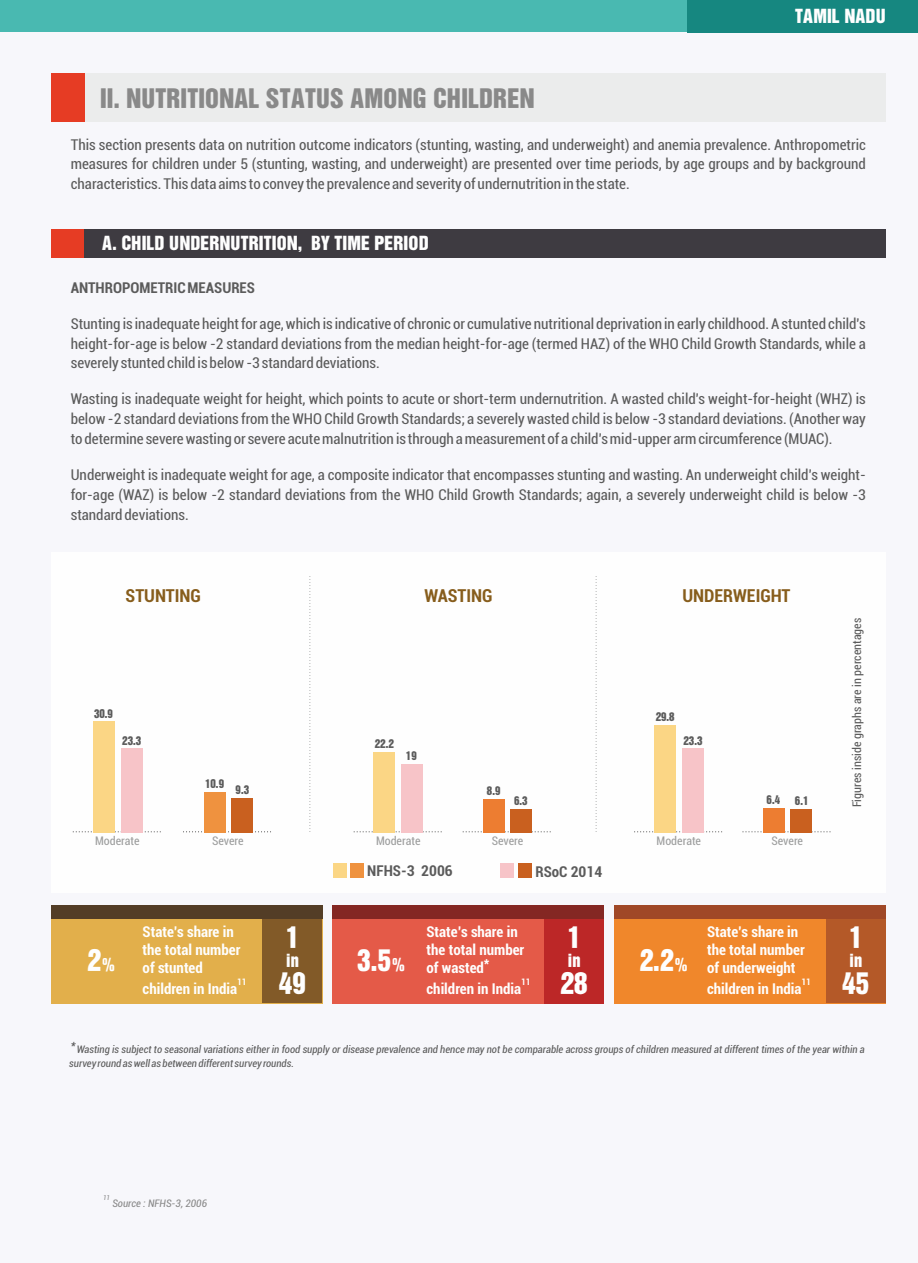
<style>
.page{position:relative;width:918px;height:1263px;background:#f7f7fb}
.page>*{position:absolute;margin:0;border:0;box-sizing:border-box;transform-origin:0 0}
.t1{font:30px "Helvetica Roman Semi B";color:#fefefe}
.t2{font:27px "Helvetica Roman Semi B";color:#898989}
.t3{font:19.5px "Helvetica Roman Semi B";color:#fefefe}
.t4{font:700 condensed 18px "Roboto";color:#875d1c}
.t5{font:18px "Helvetica Roman Semi B";color:#fefefe}
.t6{font:condensed 15px/19.8px "Roboto";color:#5b5b5b;text-align:justify}
.t7{font:700 condensed 15px/18px "Roboto";color:#fefefe}
.t8{font:700 condensed 15px "Roboto";color:#5b5b5b}
.t9{font:condensed 12px "Roboto";color:#9d9e9e}
.t10{font:12px "Helvetica Roman Semi B";color:#5b5b5b}
.t11{font:condensed 12px "Roboto";color:#5b5b5b}
.t12{font:italic condensed 10.5px/13.4px "Roboto";color:#5b5b5b}
.t13{font:italic condensed 10.5px "Roboto";color:#898989}
.t14{font:700 condensed 9px "Roboto";color:#fefefe}
.t15{font:italic condensed 6.75px "Roboto";color:#898989}
.s1{font-size:18px}
</style>
<div class="page">
<div style="left:0;top:0;width:918px;height:32px;background:#49b9b1"></div>
<div style="left:51px;top:73px;width:835px;height:49px;background:#ebecec"></div>
<div style="left:51px;top:73px;width:33px;height:49px;background:#e63c24"></div>
<div style="left:51px;top:230px;width:33px;height:28px;background:#e63c24"></div>
<div style="left:84px;top:230px;width:802px;height:28px;background:#3e3b41"></div>
<div style="left:51px;top:552px;width:835px;height:341px;background:#fefefe"></div>
<div style="left:333px;top:864px;width:14px;height:14px;background:#fbd685"></div>
<div style="left:350px;top:864px;width:14px;height:14px;background:#ef923f"></div>
<div style="left:500px;top:864px;width:14px;height:14px;background:#f7c4c8"></div>
<div style="left:518px;top:864px;width:14px;height:14px;background:#c9601f"></div>
<svg style="left:309px;top:576px;width:1px;height:256px"></svg>
<svg style="left:596px;top:576px;width:1px;height:256px"></svg>
<svg style="left:73px;top:831px;width:88px;height:1px"></svg>
<svg style="left:183px;top:831px;width:88px;height:1px"></svg>
<div style="left:93px;top:721px;width:21px;height:111px;background:#fbd685"></div>
<div style="left:121px;top:748px;width:21px;height:84px;background:#f7c4c8"></div>
<div style="left:204px;top:792px;width:22px;height:40px;background:#ef923f"></div>
<div style="left:232px;top:798px;width:21px;height:34px;background:#c9601f"></div>
<svg style="left:634px;top:831px;width:89px;height:1px"></svg>
<div style="left:654px;top:725px;width:22px;height:107px;background:#fbd685"></div>
<div style="left:682px;top:748px;width:22px;height:84px;background:#f7c4c8"></div>
<svg style="left:743px;top:831px;width:88px;height:1px"></svg>
<div style="left:763px;top:808px;width:21px;height:24px;background:#ed7d31"></div>
<div style="left:790px;top:809px;width:22px;height:23px;background:#c9601f"></div>
<svg style="left:354px;top:831px;width:88px;height:1px"></svg>
<div style="left:374px;top:752px;width:21px;height:80px;background:#fbd685"></div>
<div style="left:401px;top:764px;width:21px;height:68px;background:#f7c4c8"></div>
<svg style="left:463px;top:831px;width:88px;height:1px"></svg>
<div style="left:483px;top:799px;width:21px;height:33px;background:#ed7d31"></div>
<div style="left:510px;top:808px;width:22px;height:24px;background:#c9601f"></div>
<div style="left:51px;top:918px;width:271px;height:85px;background:#e2af4b"></div>
<div style="left:333px;top:906px;width:271px;height:97px;background:#e45a48"></div>
<div style="left:614px;top:912px;width:272px;height:91px;background:#f0872b"></div>
<div style="left:262px;top:910px;width:60px;height:93px;background:#825a28"></div>
<div style="left:51px;top:906px;width:271px;height:13px;background:#533d26"></div>
<div style="left:544px;top:906px;width:60px;height:97px;background:#bc2727"></div>
<div style="left:826px;top:912px;width:60px;height:91px;background:#b45928"></div>
<div style="left:333px;top:906px;width:271px;height:13px;background:#842723"></div>
<div style="left:614px;top:906px;width:272px;height:13px;background:#a04827"></div>
<div style="left:688px;top:0;width:230px;height:32px;background:#168780"></div>
<h2 class="t2" style="left:100px;top:87px;width:436px">II. NUTRITIONAL STATUS AMONG CHILDREN</h2>
<h3 class="t3" style="left:795px;top:9px;width:92px">TAMIL NADU</h3>
<p class="t6" style="left:71px;top:136px;width:797px">This section presents data on nutrition outcome indicators (stunting, wasting, and underweight) and anemia prevalence. Anthropometric measures for children under 5 (stunting, wasting, and underweight) are presented over time periods, by age groups and by background characteristics. This data aims to convey the prevalence and severity of undernutrition in the state.</p>
<h3 class="t3" style="left:102px;top:235px;width:328px">A. CHILD UNDERNUTRITION, BY TIME PERIOD</h3>
<p class="t8" style="left:71px;top:281px;width:186px">ANTHROPOMETRICMEASURES</p>
<p class="t6" style="left:71px;top:315px;width:797px">Stunting is inadequate height for age, which is indicative of chronic or cumulative nutritional deprivation in early childhood. A stunted child's height-for-age is below -2 standard deviations from the median height-for-age (termed HAZ) of the WHO Child Growth Standards, while a severely stunted child is below -3 standard deviations.</p>
<p class="t6" style="left:71px;top:391px;width:797px">Wasting is inadequate weight for height, which points to acute or short-term undernutrition. A wasted child's weight-for-height (WHZ) is below -2 standard deviations from the WHO Child Growth Standards; a severely wasted child is below -3 standard deviations. (Another way to determine severe wasting or severe acute malnutrition is through a measurement of a child's mid-upper arm circumference (MUAC).</p>
<p class="t6" style="left:71px;top:466px;width:797px">Underweight is inadequate weight for age, a composite indicator that encompasses stunting and wasting. An underweight child's weight&shy;for-age (WAZ) is below -2 standard deviations from the WHO Child Growth Standards; again, a severely underweight child is below -3 standard deviations.</p>
<p class="t4" style="left:126px;top:588px;width:77px">STUNTING</p>
<p class="t4" style="left:424px;top:588px;width:70px">WASTING</p>
<p class="t4" style="left:682px;top:588px;width:110px">UNDERWEIGHT</p>
<p class="t10" style="left:94px;top:709px;width:21px">30.9</p>
<p class="t10" style="left:122px;top:735px;width:21px">23.3</p>
<p class="t10" style="left:205px;top:779px;width:21px">10.9</p>
<p class="t10" style="left:236px;top:785px;width:15px">9.3</p>
<p class="t10" style="left:375px;top:739px;width:21px">22.2</p>
<p class="t10" style="left:406px;top:751px;width:12px">19</p>
<p class="t10" style="left:656px;top:712px;width:21px">29.8</p>
<p class="t10" style="left:684px;top:735px;width:21px">23.3</p>
<p class="t10" style="left:487px;top:786px;width:15px">8.9</p>
<p class="t10" style="left:514px;top:796px;width:15px">6.3</p>
<p class="t10" style="left:767px;top:796px;width:43px">6.4 6.1</p>
<p class="t9" style="left:95px;top:836px;width:46px">Moderate</p>
<p class="t9" style="left:212px;top:836px;width:33px">Severe</p>
<p class="t9" style="left:376px;top:836px;width:46px">Moderate</p>
<p class="t9" style="left:492px;top:836px;width:33px">Severe</p>
<p class="t9" style="left:772px;top:836px;width:33px">Severe</p>
<p class="t9" style="left:657px;top:836px;width:46px">Moderate</p>
<p class="t8" style="left:367px;top:865px;width:87px">NFHS-3 2006</p>
<p class="t8" style="left:535px;top:865px;width:68px">RSoC 2014</p>
<h1 class="t1" style="left:88px;top:948px;width:30px">2<span class="s1">%</span></h1>
<p class="t7" style="left:143px;top:924px;width:99px">State’s share in the total number of stunted</p>
<p class="t14" style="left:237px;top:978px;width:11px">11</p>
<p class="t7" style="left:143px;top:981px;width:96px">children in India</p>
<h1 class="t1" style="left:286px;top:925px;width:15px">1</h1>
<p class="t5" style="left:286px;top:953px;width:14px">in</p>
<h1 class="t1" style="left:279px;top:971px;width:29px">49</h1>
<h1 class="t1" style="left:357px;top:948px;width:50px">3.5<span class="s1">%</span></h1>
<p class="t7" style="left:427px;top:924px;width:99px">State’s share in the total number</p>
<p class="t7" style="left:484px;top:954px;width:7px">*</p>
<p class="t7" style="left:427px;top:960px;width:59px">of wasted</p>
<p class="t14" style="left:521px;top:978px;width:11px">11</p>
<p class="t7" style="left:427px;top:981px;width:96px">children in India</p>
<h1 class="t1" style="left:567px;top:925px;width:15px">1</h1>
<p class="t5" style="left:568px;top:953px;width:14px">in</p>
<h1 class="t1" style="left:561px;top:971px;width:29px">28</h1>
<h1 class="t1" style="left:640px;top:949px;width:50px">2.2<span class="s1">%</span></h1>
<p class="t7" style="left:707px;top:924px;width:99px">State’s share in the total number of underweight</p>
<p class="t14" style="left:802px;top:978px;width:11px">11</p>
<p class="t7" style="left:707px;top:981px;width:96px">children in India</p>
<p class="t11" style="left:852px;top:807px;width:191px;rotate:-90deg">Figures inside graphs are in percentages</p>
<h1 class="t1" style="left:849px;top:925px;width:15px">1</h1>
<p class="t5" style="left:850px;top:954px;width:14px">in</p>
<h1 class="t1" style="left:842px;top:971px;width:29px">45</h1>
<p class="t12" style="left:69px;top:1044px;width:797px"><sup>*</sup> Wasting is subject to seasonal variations either in food supply or disease prevalence and hence may not be comparable across groups of children measured at different times of the year within a survey round as well as between different survey rounds.</p>
<p class="t15" style="left:103px;top:1195px;width:8px">11</p>
<p class="t13" style="left:112px;top:1199px;width:96px">Source : NFHS-3, 2006</p>
</div>
